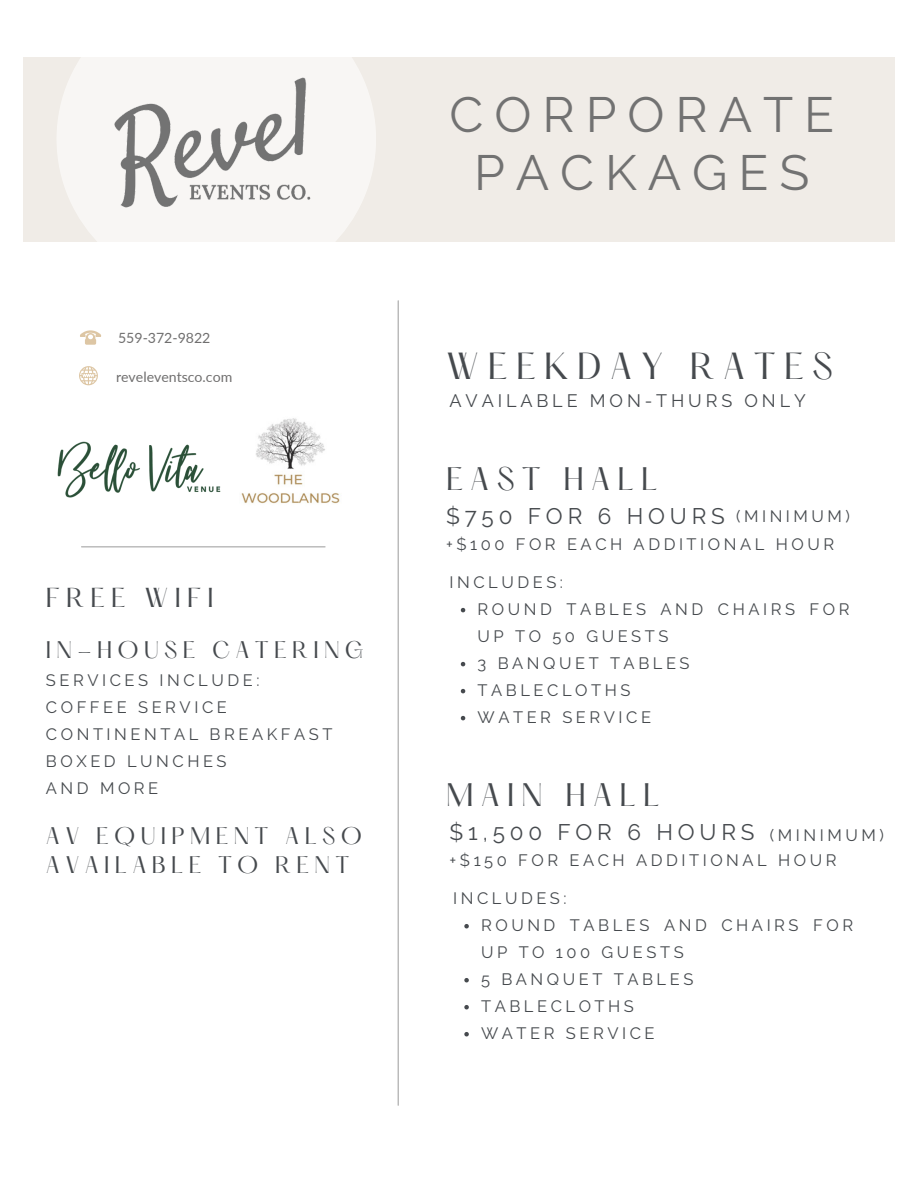
<style>
.page{position:relative;width:918px;height:1188px;background:#fff}
.page>*{position:absolute;margin:0;border:0;box-sizing:border-box;transform-origin:0 0}
.t1{font:49.35px "Raleway";letter-spacing:.22em;color:#727272}
.t2{font:33px "Hatton";letter-spacing:.255em;color:#464a4e}
.t3{font:28.5px "Hatton";letter-spacing:.255em;color:#464a4e}
.t4{font:24px "Hatton";letter-spacing:.255em;color:#464a4e}
.t5{font:22.5px "Raleway";letter-spacing:.215em;color:#464a4e}
.t6{font:21px "Hatton";letter-spacing:.255em;color:#464a4e}
.t7{font:18px "Raleway";letter-spacing:.215em;color:#464a4e}
.t8{font:16.5px/27px "Raleway";letter-spacing:.215em;color:#464a4e}
.t9{font:14.1px "Lato";color:#706f6f}
</style>
<div class="page">
<div style="left:23px;top:57px;width:872px;height:185px;background:#f0ece7"></div>
<svg style="left:57px;top:57px;width:319px;height:185px;fill:#f8f6f4"></svg>
<hr style="left:398px;top:301px;width:1px;height:804px;background:#a6a6a6">
<hr style="left:82px;top:546px;width:243px;height:1px;background:#a6a6a6">
<svg style="left:80px;top:330px;width:21px;height:15px"></svg>
<svg style="left:79px;top:366px;width:19px;height:19px"></svg>
<img style="left:57px;top:441px;width:164px;height:57px">
<img style="left:241px;top:418px;width:99px;height:86px">
<img style="left:90px;top:67px;width:250px;height:158px">
<svg style="left:461px;top:608px;width:4px;height:4px"></svg>
<svg style="left:461px;top:662px;width:4px;height:4px"></svg>
<svg style="left:461px;top:689px;width:4px;height:4px"></svg>
<svg style="left:461px;top:716px;width:4px;height:4px"></svg>
<svg style="left:464px;top:924px;width:5px;height:4px"></svg>
<svg style="left:464px;top:978px;width:5px;height:4px"></svg>
<svg style="left:464px;top:1005px;width:5px;height:4px"></svg>
<svg style="left:464px;top:1032px;width:5px;height:4px"></svg>
<p class="t9" style="left:118px;top:330px;width:94px">559-372-9822</p>
<p class="t9" style="left:116px;top:368px;width:118px">reveleventsco.com</p>
<p class="t4" style="left:46px;top:587px;width:169px">FREE WIFI</p>
<p class="t6" style="left:46px;top:640px;width:319px">IN-HOUSE CATERING</p>
<p class="t8" style="left:46px;top:667px;width:215px">SERVICES INCLUDE:</p>
<p class="t8" style="left:46px;top:694px;width:182px">COFFEE SERVICE</p>
<p class="t8" style="left:46px;top:721px;width:288px">CONTINENTAL BREAKFAST</p>
<p class="t8" style="left:46px;top:748px;width:182px">BOXED LUNCHES</p>
<p class="t8" style="left:46px;top:775px;width:114px">AND MORE</p>
<p class="t6" style="left:46px;top:826px;width:318px">AV EQUIPMENT ALSO</p>
<p class="t6" style="left:46px;top:855px;width:305px">AVAILABLE TO RENT</p>
<p class="t1" style="left:450px;top:86px;width:386px">CORPORATE</p>
<p class="t1" style="left:474px;top:144px;width:337px">PACKAGES</p>
<p class="t2" style="left:446px;top:351px;width:389px">WEEKDAY RATES</p>
<p class="t7" style="left:450px;top:390px;width:358px">AVAILABLE MON-THURS ONLY</p>
<p class="t3" style="left:446px;top:465px;width:213px">EAST HALL</p>
<p class="t5" style="left:446px;top:503px;width:280px">$750 FOR 6 HOURS</p>
<p class="t8" style="left:736px;top:503px;width:115px">(MINIMUM)</p>
<p class="t8" style="left:446px;top:530px;width:390px">+$100 FOR EACH ADDITIONAL HOUR</p>
<p class="t8" style="left:450px;top:568px;width:115px">INCLUDES:</p>
<p class="t8" style="left:478px;top:595px;width:374px">ROUND TABLES AND CHAIRS FOR<br>UP TO 50 GUESTS</p>
<p class="t8" style="left:478px;top:649px;width:214px">3 BANQUET TABLES</p>
<p class="t8" style="left:478px;top:676px;width:154px">TABLECLOTHS</p>
<p class="t8" style="left:478px;top:703px;width:175px">WATER SERVICE</p>
<p class="t3" style="left:446px;top:781px;width:215px">MAIN HALL</p>
<p class="t5" style="left:450px;top:819px;width:306px">$1,500 FOR 6 HOURS</p>
<p class="t8" style="left:770px;top:822px;width:115px">(MINIMUM)</p>
<p class="t8" style="left:450px;top:846px;width:389px">+$150 FOR EACH ADDITIONAL HOUR</p>
<p class="t8" style="left:453px;top:884px;width:115px">INCLUDES:</p>
<p class="t8" style="left:481px;top:911px;width:374px">ROUND TABLES AND CHAIRS FOR<br>UP TO 100 GUESTS</p>
<p class="t8" style="left:481px;top:965px;width:214px">5 BANQUET TABLES</p>
<p class="t8" style="left:481px;top:992px;width:154px">TABLECLOTHS</p>
<p class="t8" style="left:481px;top:1019px;width:175px">WATER SERVICE</p>
</div>
